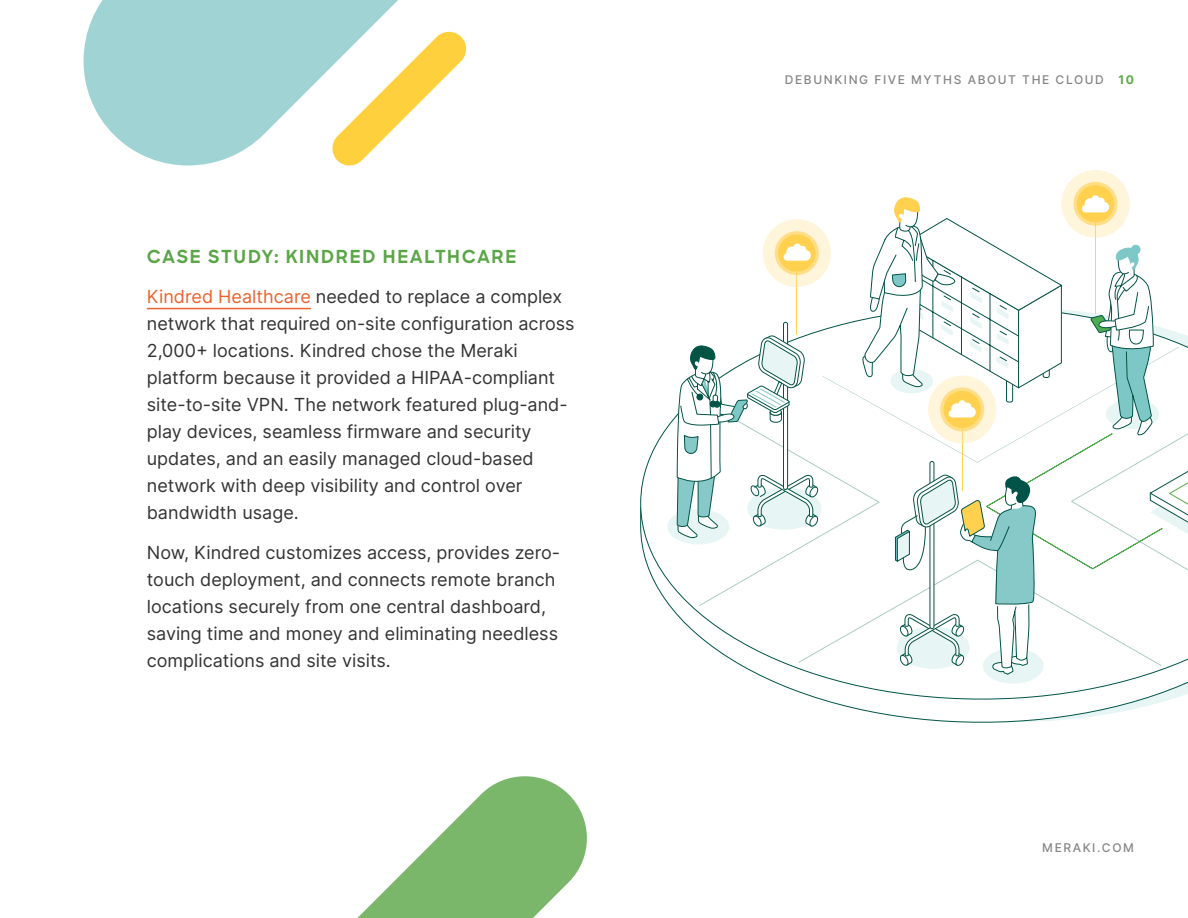
<style>
.page{position:relative;width:1188px;height:918px;background:#fff}
.page>*{position:absolute;margin:0;border:0;box-sizing:border-box;transform-origin:0 0}
.t1{font:18px/27px "Inter";color:#333}
.t2{font:700 18px "Sharp Sans";letter-spacing:.09em;color:#5aa646}
.t3{font:500 12px "Inter";letter-spacing:.13em;color:#858585}
.t4{font:700 12px "Inter";color:#5dab47}
.s1{color:#e8632e}
</style>
<div class="page">
<svg style="left:83px;top:0;width:368px;height:166px;fill:#a0d3d3"></svg>
<svg style="left:357px;top:776px;width:230px;height:142px;fill:#7bb76b"></svg>
<svg style="left:819px;top:699px;width:352px;height:24px"></svg>
<svg style="left:640px;top:414px;width:548px;height:285px"></svg>
<div style="left:667px;top:509px;width:62px;height:35px;background:#e8f5f5;border-radius:50%"></div>
<svg style="left:677px;top:170px;width:511px;height:518px"></svg>
<hr style="left:147px;top:308px;width:164px;height:1px;background:#e8632e">
<svg style="left:331px;top:32px;width:135px;height:134px"></svg>
<p class="t2" style="left:147px;top:243px;width:371px">CASE STUDY: KINDRED HEALTHCARE</p>
<p class="t1" style="left:147px;top:282px;width:429px"><span class="s1">Kindred Healthcare</span> needed to replace a complex network that required on-site configuration across 2,000+ locations. Kindred chose the Meraki platform because it provided a HIPAA-compliant site-to-site VPN. The network featured plug-and&shy;play devices, seamless firmware and security updates, and an easily managed cloud-based network with deep visibility and control over bandwidth usage.</p>
<p class="t1" style="left:147px;top:539px;width:415px">Now, Kindred customizes access, provides zero&shy;touch deployment, and connects remote branch locations securely from one central dashboard, saving time and money and eliminating needless complications and site visits.</p>
<p class="t3" style="left:785px;top:71px;width:320px">DEBUNKING FIVE MYTHS ABOUT THE CLOUD</p>
<p class="t4" style="left:1118px;top:71px;width:17px">10</p>
<p class="t3" style="left:1042px;top:839px;width:93px">MERAKI.COM</p>
</div>
